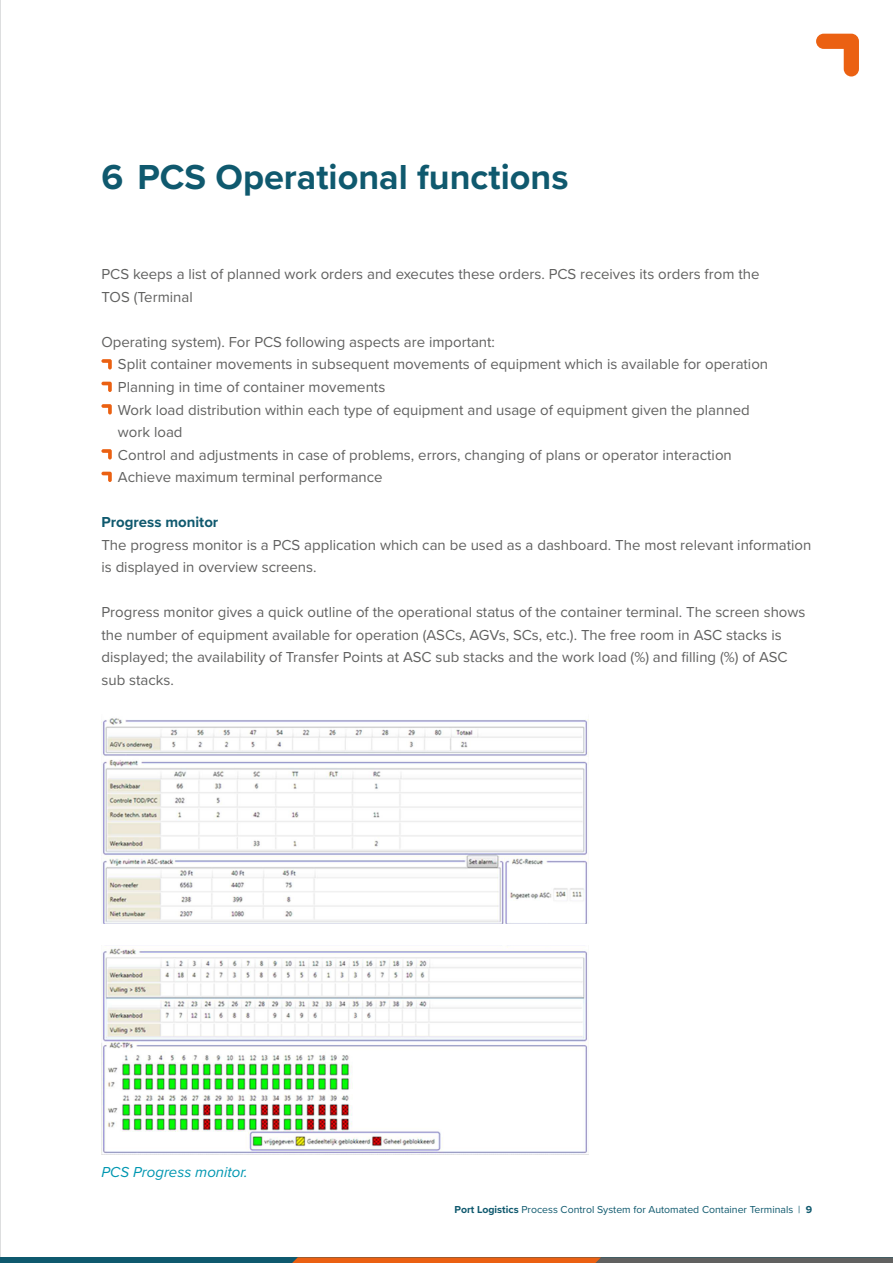
<style>
.page{position:relative;width:893px;height:1263px;background:#fff}
.page>*{position:absolute;margin:0;border:0;box-sizing:border-box;transform-origin:0 0}
.Kop_Hoofdstuk{font:700 36px "Proxima Nova";color:#0f596e}
.t1{font:15px/22.5px "Proxima Nova";color:#616160}
.Onderschrift{font:italic 15px "Proxima Nova";color:#0097b1}
.t2{font:700 15px "Proxima Nova";color:#0f596e}
.t3{font:10.5px "Proxima Nova";color:#0f596e}
.s1{font-weight:700}
</style>
<div class="page">
<svg style="left:816px;top:34px;width:43px;height:43px"></svg>
<hr style="left:0;top:0;width:1px;height:1263px;background:#bcbdc0">
<svg style="left:101px;top:359px;width:11px;height:10px"></svg>
<svg style="left:101px;top:382px;width:11px;height:10px"></svg>
<svg style="left:101px;top:404px;width:11px;height:10px"></svg>
<svg style="left:101px;top:449px;width:11px;height:10px"></svg>
<svg style="left:101px;top:472px;width:11px;height:10px"></svg>
<img style="left:101px;top:718px;width:487px;height:206px">
<img style="left:101px;top:947px;width:486px;height:207px">
<div style="left:0;top:1257px;width:893px;height:6px;background:#0f596e"></div>
<svg style="left:292px;top:1257px;width:601px;height:6px;background:#9d5f3b"></svg>
<p class="Kop_Hoofdstuk" style="left:101px;top:151px;width:469px">6 PCS Operational functions</p>
<p class="t1" style="left:101px;top:263px;width:660px">PCS keeps a list of planned work orders and executes these orders. PCS receives its orders from the</p>
<p class="t1" style="left:101px;top:285px;width:93px">TOS (Terminal</p>
<p class="t1" style="left:101px;top:330px;width:395px">Operating system). For PCS following aspects are important:</p>
<p class="t1" style="left:118px;top:353px;width:652px">Split container movements in subsequent movements of equipment which is available for operation</p>
<p class="t1" style="left:118px;top:375px;width:269px">Planning in time of container movements</p>
<p class="t1" style="left:118px;top:398px;width:633px">Work load distribution within each type of equipment and usage of equipment given the planned</p>
<p class="t1" style="left:118px;top:420px;width:66px">work load</p>
<p class="t1" style="left:118px;top:443px;width:615px">Control and adjustments in case of problems, errors, changing of plans or operator interaction</p>
<p class="t1" style="left:118px;top:465px;width:266px">Achieve maximum terminal performance</p>
<p class="t2" style="left:101px;top:511px;width:118px">Progress monitor</p>
<p class="t1" style="left:101px;top:533px;width:711px">The progress monitor is a PCS application which can be used as a dashboard. The most relevant information is displayed in overview screens.</p>
<p class="t1" style="left:101px;top:600px;width:706px">Progress monitor gives a quick outline of the operational status of the container terminal. The screen shows the number of equipment available for operation (ASCs, AGVs, SCs, etc.). The free room in ASC stacks is displayed; the availability of Transfer Points at ASC sub stacks and the work load (%) and filling (%) of ASC sub stacks.</p>
<p class="Onderschrift" style="left:101px;top:1161px;width:148px">PCS Progress monitor.</p>
<p class="t3" style="left:455px;top:1201px;width:359px"><span class="s1">Port Logistics</span> Process Control System for Automated Container Terminals | <span class="s1">9</span></p>
</div>
